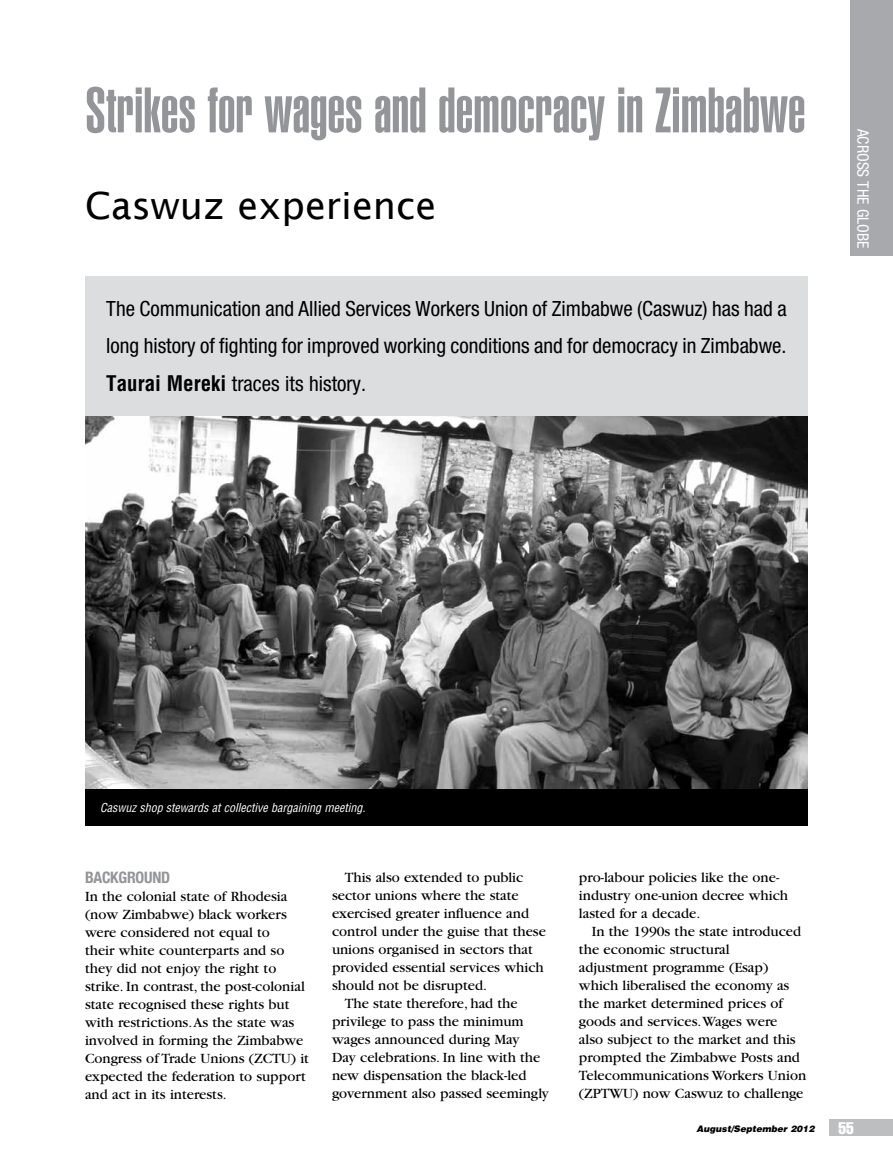
<style>
.page{position:relative;width:893px;height:1170px;background:#fff}
.page>*{position:absolute;margin:0;border:0;box-sizing:border-box;transform-origin:0 0}
.t1{font:900 extra-condensed 63px "Helvetica";color:#939598}
.t2{font:37.5px "Lucida Sans";color:#000}
.t3{font:condensed 21px/37.5px "Helvetica Neue";color:#000;text-align:justify}
.t4{font:extra-condensed 16.5px "Helvetica";color:#fff}
.t5{font:condensed 15.75px "Helvetica Neue";color:#fff}
.t6{font:700 condensed 15.75px "Helvetica Neue";letter-spacing:-.015em;color:#939598}
.t7{font:14.7px/18px "Garamond";color:#000}
.t8{font:italic condensed 12px "Helvetica";color:#fff}
.t9{font:italic 900 9px "Helvetica";color:#000}
.s1{font-family:"Helvetica";font-weight:700}
</style>
<div class="page">
<div style="left:850px;top:0;width:43px;height:255px;background:#a7a9ac"></div>
<div style="left:829px;top:1118px;width:64px;height:17px;background:#bcbec0"></div>
<img style="left:85px;top:415px;width:723px;height:374px">
<div style="left:85px;top:276px;width:723px;height:139px;background:#dcddde"></div>
<div style="left:85px;top:789px;width:723px;height:36px;background:#000"></div>
<h1 class="t1" style="left:85px;top:74px;width:722px">Strikes for wages and democracy in Zimbabwe</h1>
<h2 class="t2" style="left:85px;top:184px;width:353px">Caswuz experience</h2>
<h3 class="t3" style="left:106px;top:289px;width:682px">The Communication and Allied Services Workers Union of Zimbabwe (Caswuz) has had a long history of fighting for improved working conditions and for democracy in Zimbabwe.<br><span class="s1">Taurai Mereki</span> traces its history.</h3>
<p class="t5" style="left:872px;top:128px;width:121px;rotate:90deg">ACROSS THE GLOBE</p>
<p class="t8" style="left:100px;top:800px;width:267px">Caswuz shop stewards at collective bargaining meeting.</p>
<p class="t6" style="left:85px;top:867px;width:87px">BACKGROUND</p>
<p class="t7" style="left:85px;top:887px;width:225px">In the colonial state of Rhodesia (now Zimbabwe) black workers were considered not equal to<br>their white counterparts and so they did not enjoy the right to strike. In contrast, the post-colonial state recognised these rights but with restrictions. As the state was involved in forming the Zimbabwe<br>Congress of Trade Unions (ZCTU) it expected the federation to support and act in its interests.</p>
<p class="t7" style="left:345px;top:869px;width:180px">This also extended to public</p>
<p class="t7" style="left:332px;top:887px;width:188px">sector unions where the state</p>
<p class="t7" style="left:332px;top:905px;width:199px">exercised greater influence and</p>
<p class="t7" style="left:332px;top:922px;width:215px">control under the guise that these</p>
<p class="t7" style="left:332px;top:940px;width:202px">unions organised in sectors that</p>
<p class="t7" style="left:332px;top:958px;width:213px">provided essential services which</p>
<p class="t7" style="left:332px;top:976px;width:156px">should not be disrupted.</p>
<p class="t7" style="left:345px;top:994px;width:175px">The state therefore, had the</p>
<p class="t7" style="left:332px;top:1012px;width:193px">privilege to pass the minimum</p>
<p class="t7" style="left:332px;top:1030px;width:189px">wages announced during May</p>
<p class="t7" style="left:332px;top:1048px;width:210px">Day celebrations. In line with the</p>
<p class="t7" style="left:332px;top:1066px;width:196px">new dispensation the black-led</p>
<p class="t7" style="left:332px;top:1084px;width:218px">government also passed seemingly</p>
<p class="t7" style="left:579px;top:868px;width:211px">pro-labour policies like the one&shy;industry one-union decree which lasted for a decade.</p>
<p class="t7" style="left:579px;top:922px;width:229px;text-indent:13px">In the 1990s the state introduced the economic structural<br>adjustment programme (Esap) which liberalised the economy as the market determined prices of goods and services. Wages were<br>also subject to the market and this prompted the Zimbabwe Posts and<br>Telecommunications Workers Union (ZPTWU) now Caswuz to challenge</p>
<p class="t9" style="left:696px;top:1122px;width:119px">August/September 2012</p>
<p class="t4" style="left:838px;top:1117px;width:17px">55</p>
</div>
